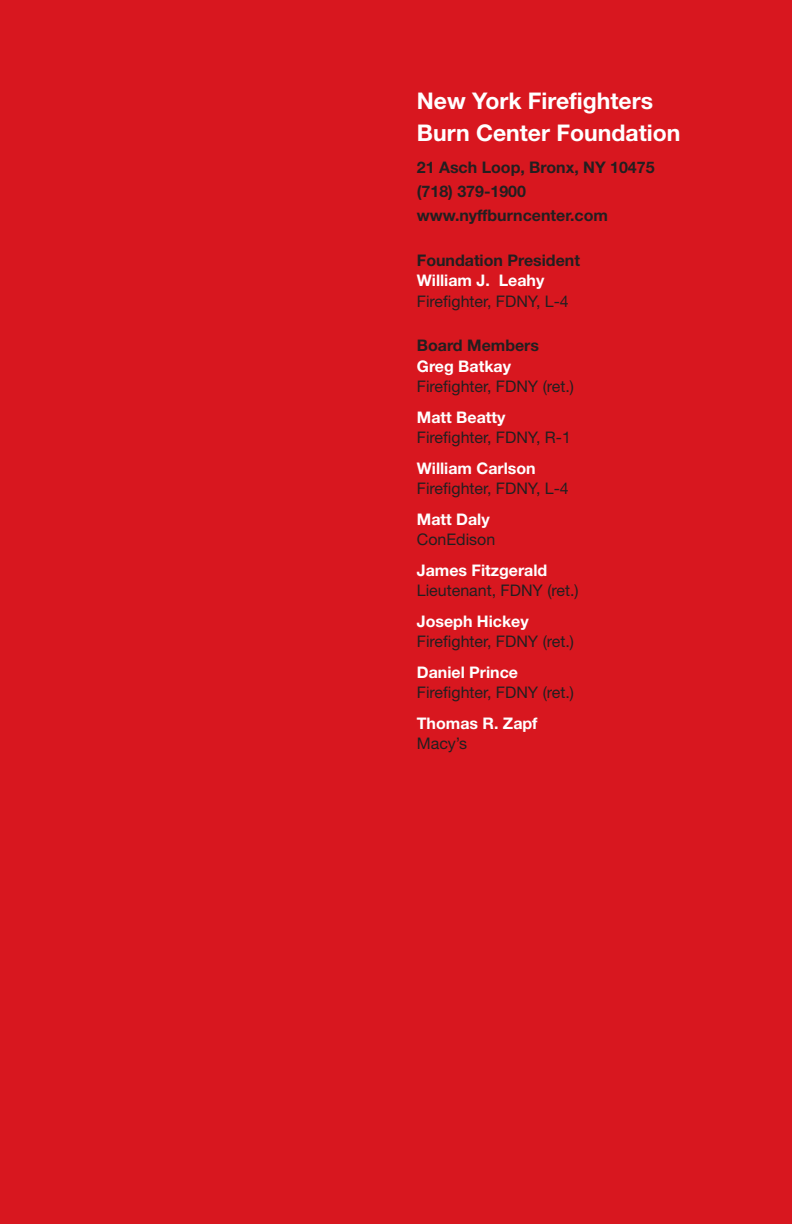
<style>
.page{position:relative;width:792px;height:1224px;background:#d8171f}
.page>*{position:absolute;margin:0;border:0;box-sizing:border-box;transform-origin:0 0}
.t1{font:700 23px/32px "Helvetica Neue";color:#fff}
.t2{font:16px "Helvetica Neue";color:#231f20}
.t3{font:700 16px "Helvetica Neue";color:#fff}
.t4{font:700 16px/24px "Helvetica Neue";color:#231f20}
</style>
<div class="page">
<h1 class="t1" style="left:417px;top:87px;width:265px">New York Firefighters<br>Burn Center Foundation</h1>
<p class="t4" style="left:417px;top:157px;width:239px">21 Asch Loop, Bronx, NY 10475 (718) 379-1900 www.nyffburncenter.com</p>
<p class="t4" style="left:417px;top:250px;width:165px">Foundation President</p>
<p class="t3" style="left:417px;top:275px;width:129px">William J. Leahy</p>
<p class="t2" style="left:417px;top:295px;width:154px">Firefighter, FDNY, L-4</p>
<p class="t4" style="left:417px;top:335px;width:124px">Board Members</p>
<p class="t3" style="left:417px;top:360px;width:96px">Greg Batkay</p>
<p class="t2" style="left:417px;top:381px;width:159px">Firefighter, FDNY (ret.)</p>
<p class="t3" style="left:417px;top:411px;width:90px">Matt Beatty</p>
<p class="t2" style="left:417px;top:432px;width:156px">Firefighter, FDNY, R-1</p>
<p class="t3" style="left:417px;top:462px;width:120px">William Carlson</p>
<p class="t2" style="left:417px;top:483px;width:154px">Firefighter, FDNY, L-4</p>
<p class="t3" style="left:417px;top:513px;width:74px">Matt Daly</p>
<p class="t2" style="left:417px;top:534px;width:80px">ConEdison</p>
<p class="t3" style="left:417px;top:564px;width:132px">James Fitzgerald</p>
<p class="t2" style="left:417px;top:585px;width:163px">Lieutenant, FDNY (ret.)</p>
<p class="t3" style="left:417px;top:615px;width:113px">Joseph Hickey</p>
<p class="t2" style="left:417px;top:636px;width:159px">Firefighter, FDNY (ret.)</p>
<p class="t3" style="left:417px;top:666px;width:103px">Daniel Prince</p>
<p class="t2" style="left:417px;top:687px;width:159px">Firefighter, FDNY (ret.)</p>
<p class="t3" style="left:417px;top:717px;width:122px">Thomas R. Zapf</p>
<p class="t2" style="left:417px;top:738px;width:52px">Macy’s</p>
</div>
